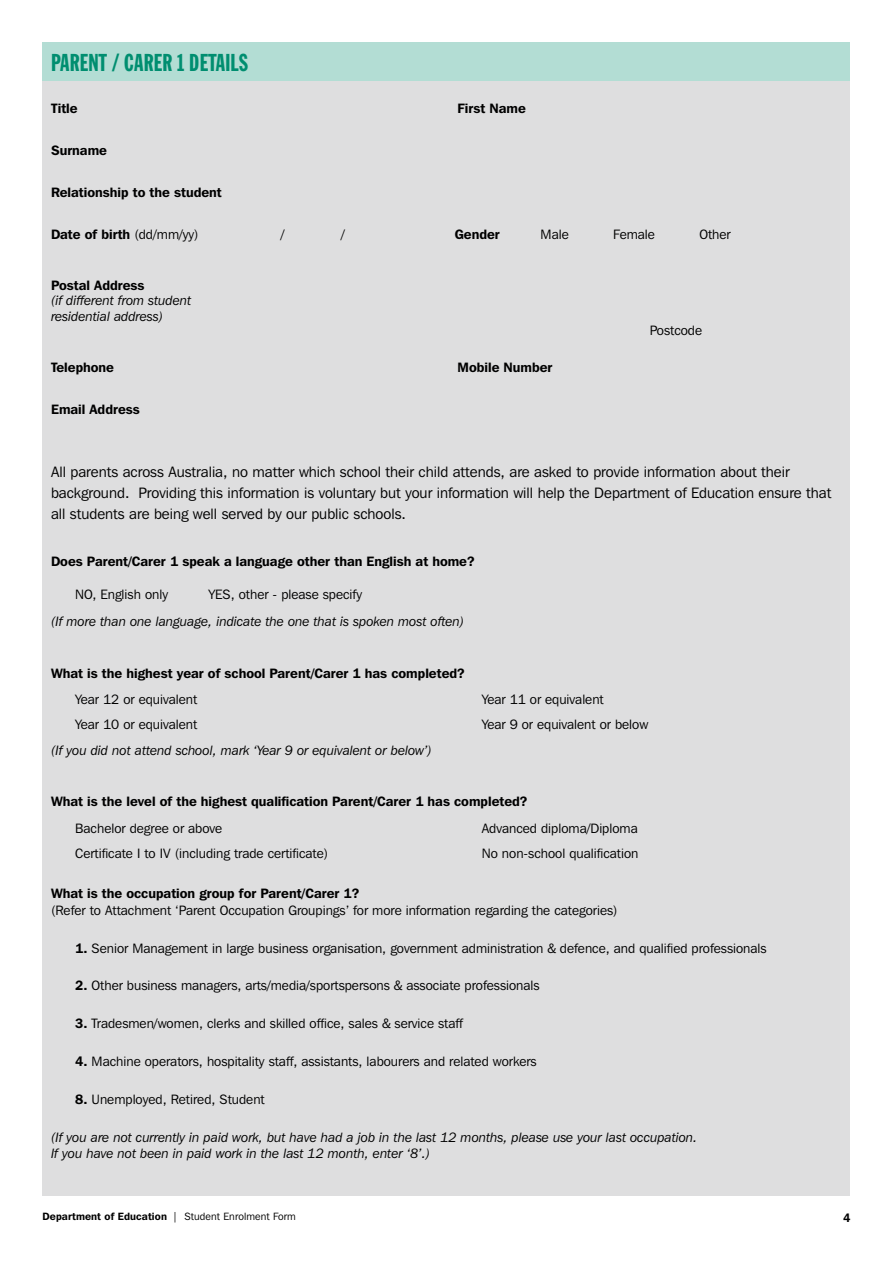
<style>
.page{position:relative;width:893px;height:1263px;background:#fff}
.page>*{position:absolute;margin:0;border:0;box-sizing:border-box;transform-origin:0 0}
.t1{font:24px "Franklin Gothic Extra Cond";letter-spacing:.01em;color:#008e70}
.t2{font:15px/21px "Franklin Gothic IT Cby BT";color:#000}
.t3{font:13.5px "Franklin Gothic IT Cby BT";color:#000}
.t4{font:600 13.5px "Franklin Gothic IT Cby BT";color:#000}
.t5{font:italic 13.5px/16.5px "Franklin Gothic IT Cby BT";color:#000}
.t6{font:600 12px "Franklin Gothic IT Cby BT";color:#000}
.t7{font:600 10.5px "Franklin Gothic IT Cby BT";letter-spacing:.01em;color:#000}
.s1{font-weight:400}
.s2{font-weight:600}
</style>
<div class="page">
<div style="left:43px;top:69px;width:807px;height:1127px;background:#dededf"></div>
<div style="left:43px;top:43px;width:807px;height:38px;background:#b3ddd4"></div>
<h1 class="t1" style="left:51px;top:49px;width:199px">PARENT / CARER 1 DETAILS</h1>
<p class="t4" style="left:51px;top:100px;width:28px">Title</p>
<p class="t4" style="left:458px;top:100px;width:70px">First Name</p>
<p class="t4" style="left:51px;top:142px;width:57px">Surname</p>
<p class="t4" style="left:51px;top:184px;width:172px">Relationship to the student</p>
<p class="t4" style="left:51px;top:226px;width:149px">Date of birth <span class="s1">(dd/mm/yy)</span></p>
<p class="t3" style="left:281px;top:226px;width:5px">/</p>
<p class="t3" style="left:341px;top:226px;width:5px">/</p>
<p class="t4" style="left:455px;top:226px;width:46px">Gender</p>
<p class="t3" style="left:541px;top:226px;width:30px">Male</p>
<p class="t3" style="left:613px;top:226px;width:43px">Female</p>
<p class="t3" style="left:699px;top:226px;width:33px">Other</p>
<p class="t4" style="left:51px;top:276px;width:95px">Postal Address</p>
<p class="t5" style="left:51px;top:292px;width:142px">(if different from student residential address)</p>
<p class="t3" style="left:650px;top:322px;width:54px">Postcode</p>
<p class="t4" style="left:51px;top:358px;width:65px">Telephone</p>
<p class="t4" style="left:458px;top:358px;width:97px">Mobile Number</p>
<p class="t4" style="left:51px;top:400px;width:90px">Email Address</p>
<p class="t2" style="left:51px;top:461px;width:782px">All parents across Australia, no matter which school their child attends, are asked to provide information about their background. Providing this information is voluntary but your information will help the Department of Education ensure that all students are being well served by our public schools.</p>
<p class="t4" style="left:51px;top:552px;width:425px">Does Parent/Carer 1 speak a language other than English at home?</p>
<p class="t3" style="left:75px;top:586px;width:94px">NO, English only</p>
<p class="t3" style="left:208px;top:586px;width:155px">YES, other - please specify</p>
<p class="t5" style="left:51px;top:613px;width:415px">(If more than one language, indicate the one that is spoken most often)</p>
<p class="t4" style="left:51px;top:665px;width:415px">What is the highest year of school Parent/Carer 1 has completed?</p>
<p class="t3" style="left:75px;top:691px;width:123px">Year 12 or equivalent</p>
<p class="t3" style="left:482px;top:691px;width:123px">Year 11 or equivalent</p>
<p class="t3" style="left:75px;top:716px;width:123px">Year 10 or equivalent</p>
<p class="t3" style="left:482px;top:716px;width:168px">Year 9 or equivalent or below</p>
<p class="t5" style="left:51px;top:741px;width:382px">(If you did not attend school, mark ‘Year 9 or equivalent or below’)</p>
<p class="t4" style="left:51px;top:793px;width:478px">What is the level of the highest qualification Parent/Carer 1 has completed?</p>
<p class="t3" style="left:75px;top:820px;width:148px">Bachelor degree or above</p>
<p class="t3" style="left:482px;top:820px;width:157px">Advanced diploma/Diploma</p>
<p class="t3" style="left:75px;top:845px;width:254px">Certificate I to IV (including trade certificate)</p>
<p class="t3" style="left:482px;top:845px;width:158px">No non-school qualification</p>
<p class="t4" style="left:51px;top:885px;width:310px">What is the occupation group for Parent/Carer 1?</p>
<p class="t3" style="left:51px;top:902px;width:568px">(Refer to Attachment ‘Parent Occupation Groupings’ for more information regarding the categories)</p>
<p class="t3" style="left:75px;top:940px;width:693px"><span class="s2">1.</span> Senior Management in large business organisation, government administration &amp; defence, and qualified professionals</p>
<p class="t3" style="left:75px;top:977px;width:466px"><span class="s2">2.</span> Other business managers, arts/media/sportspersons &amp; associate professionals</p>
<p class="t3" style="left:75px;top:1015px;width:389px"><span class="s2">3.</span> Tradesmen/women, clerks and skilled office, sales &amp; service staff</p>
<p class="t3" style="left:75px;top:1053px;width:463px"><span class="s2">4.</span> Machine operators, hospitality staff, assistants, labourers and related workers</p>
<p class="t3" style="left:75px;top:1091px;width:191px"><span class="s2">8.</span> Unemployed, Retired, Student</p>
<p class="t5" style="left:51px;top:1128px;width:648px">(If you are not currently in paid work, but have had a job in the last 12 months, please use your last occupation.<br>If you have not been in paid work in the last 12 month, enter ‘8’.)</p>
<p class="t7" style="left:43px;top:1210px;width:255px">Department of Education <span class="s1">| Student Enrolment Form</span></p>
<p class="t6" style="left:843px;top:1210px;width:9px">4</p>
</div>
